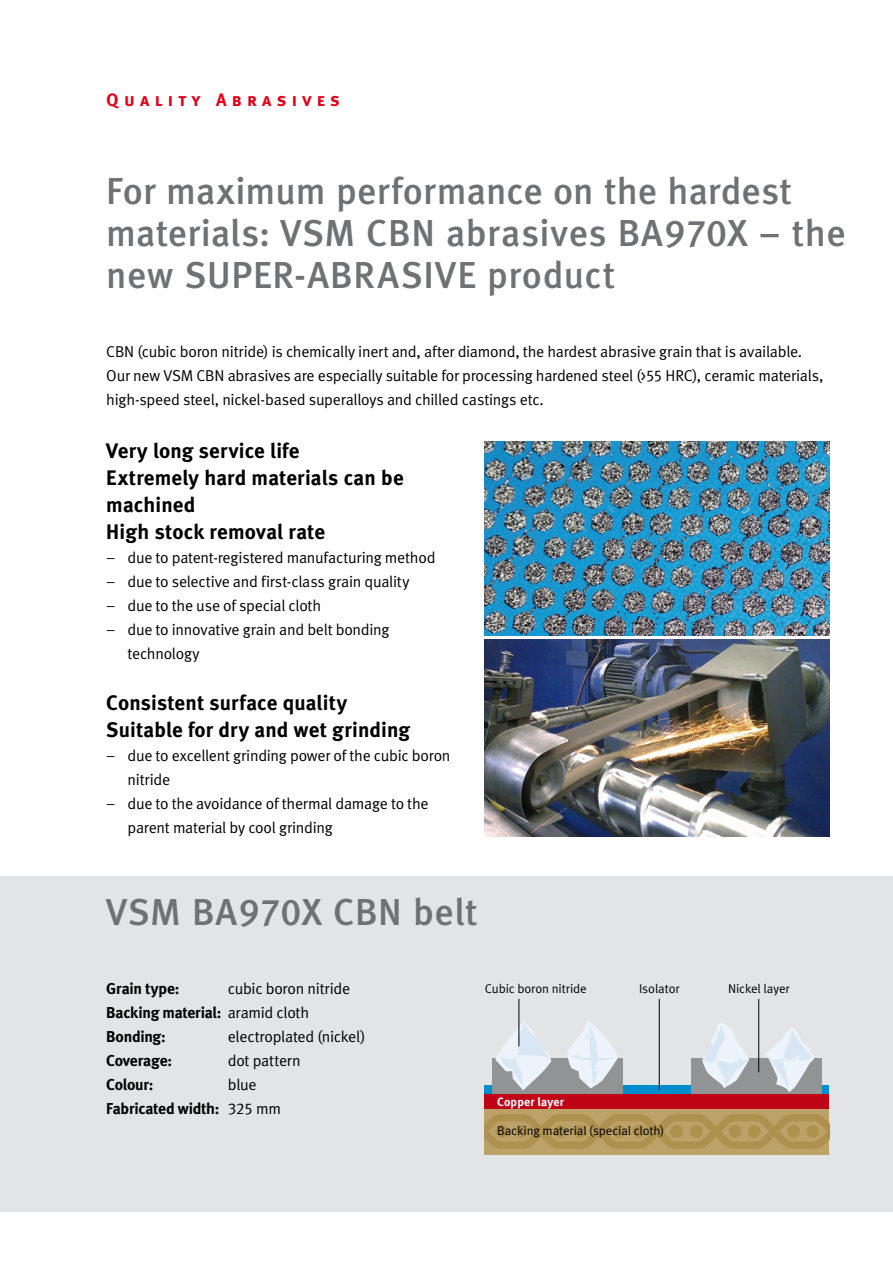
<style>
.page{position:relative;width:893px;height:1263px;background:#fff}
.page>*{position:absolute;margin:0;border:0;box-sizing:border-box;transform-origin:0 0}
.t1{font:37.5px/42px "Meta Medium LF";letter-spacing:.01em;color:#707173}
.t2{font:21px/27px "Meta Bold LF";letter-spacing:.005em;color:#000}
.t3{font:18px "Meta Bold LF Caps";letter-spacing:.295em;color:#e2001a}
.t4{font:15.75px/24px "Meta Normal LF";letter-spacing:-.015em;color:#000}
.t5{font:15.75px/24px "Meta Bold LF";letter-spacing:-.015em;color:#000}
.t6{font:12.75px "Meta Normal LF";letter-spacing:-.005em;color:#000}
.t7{font:12px "Meta Bold LF";letter-spacing:.015em;color:#fff}
.s1{font-family:"Meta Normal LF"}
</style>
<div class="page">
<div style="left:0;top:876px;width:893px;height:336px;background:#e3e4e5"></div>
<img style="left:485px;top:441px;width:344px;height:194px">
<img style="left:485px;top:639px;width:344px;height:197px">
<div style="left:485px;top:1109px;width:344px;height:45px;background:#bca169"></div>
<svg style="left:485px;top:1114px;width:344px;height:35px"></svg>
<div style="left:485px;top:1094px;width:344px;height:15px;background:#c00418"></div>
<div style="left:485px;top:1085px;width:344px;height:9px;background:#008dcd"></div>
<div style="left:492px;top:1058px;width:130px;height:36px;background:#929395"></div>
<div style="left:691px;top:1058px;width:131px;height:36px;background:#929395"></div>
<svg style="left:495px;top:1021px;width:56px;height:69px"></svg>
<svg style="left:567px;top:1021px;width:51px;height:67px"></svg>
<svg style="left:702px;top:1023px;width:47px;height:65px"></svg>
<svg style="left:766px;top:1028px;width:48px;height:64px"></svg>
<hr style="left:519px;top:999px;width:1px;height:47px;background:#000">
<hr style="left:659px;top:999px;width:1px;height:91px;background:#000">
<hr style="left:758px;top:999px;width:1px;height:73px;background:#000">
<p class="t3" style="left:106px;top:89px;width:235px">Quality Abrasives</p>
<h1 class="t1" style="left:106px;top:169px;width:741px">For maximum performance on the hardest materials: VSM CBN abrasives BA970X – the new SUPER-ABRASIVE product</h1>
<p class="t4" style="left:106px;top:339px;width:719px">CBN (cubic boron nitride) is chemically inert and, after diamond, the hardest abrasive grain that is available.<br>Our new VSM CBN abrasives are especially suitable for processing hardened steel (&gt;55 HRC), ceramic materials, high-speed steel, nickel-based superalloys and chilled castings etc.</p>
<h2 class="t2" style="left:106px;top:437px;width:299px">Very long service life<br>Extremely hard materials can be machined<br>High stock removal rate</h2>
<p class="t4" style="left:106px;top:546px;width:331px">– due to patent-registered manufacturing method</p>
<p class="t4" style="left:106px;top:570px;width:305px">– due to selective and first-class grain quality</p>
<p class="t4" style="left:106px;top:594px;width:216px">– due to the use of special cloth</p>
<p class="t4" style="left:128px;top:618px;width:263px;text-indent:-21px">– due to innovative grain and belt bonding technology</p>
<h2 class="t2" style="left:106px;top:689px;width:305px">Consistent surface quality<br>Suitable for dry and wet grinding</h2>
<p class="t4" style="left:128px;top:744px;width:324px;text-indent:-21px">– due to excellent grinding power of the cubic boron nitride</p>
<p class="t4" style="left:128px;top:792px;width:303px;text-indent:-21px">– due to the avoidance of thermal damage to the parent material by cool grinding</p>
<h1 class="t1" style="left:106px;top:890px;width:373px">VSM BA970X CBN belt</h1>
<p class="t5" style="left:106px;top:976px;width:75px">Grain type:</p>
<p class="t4" style="left:228px;top:976px;width:124px">cubic boron nitride</p>
<p class="t5" style="left:106px;top:1000px;width:204px">Backing material: <span class="s1">aramid cloth<br></span>Bonding:</p>
<p class="t4" style="left:228px;top:1024px;width:139px">electroplated (nickel)</p>
<p class="t5" style="left:106px;top:1048px;width:67px">Coverage:</p>
<p class="t4" style="left:228px;top:1048px;width:74px">dot pattern</p>
<p class="t5" style="left:106px;top:1072px;width:49px">Colour:</p>
<p class="t4" style="left:228px;top:1072px;width:30px">blue</p>
<p class="t5" style="left:106px;top:1096px;width:176px">Fabricated width: <span class="s1">325 mm</span></p>
<p class="t6" style="left:485px;top:982px;width:104px">Cubic boron nitride</p>
<p class="t7" style="left:497px;top:1094px;width:68px">Copper layer</p>
<p class="t6" style="left:639px;top:982px;width:42px">Isolator</p>
<p class="t6" style="left:728px;top:982px;width:63px">Nickel layer</p>
<p class="t6" style="left:497px;top:1123px;width:169px">Backing material (special cloth)</p>
</div>
